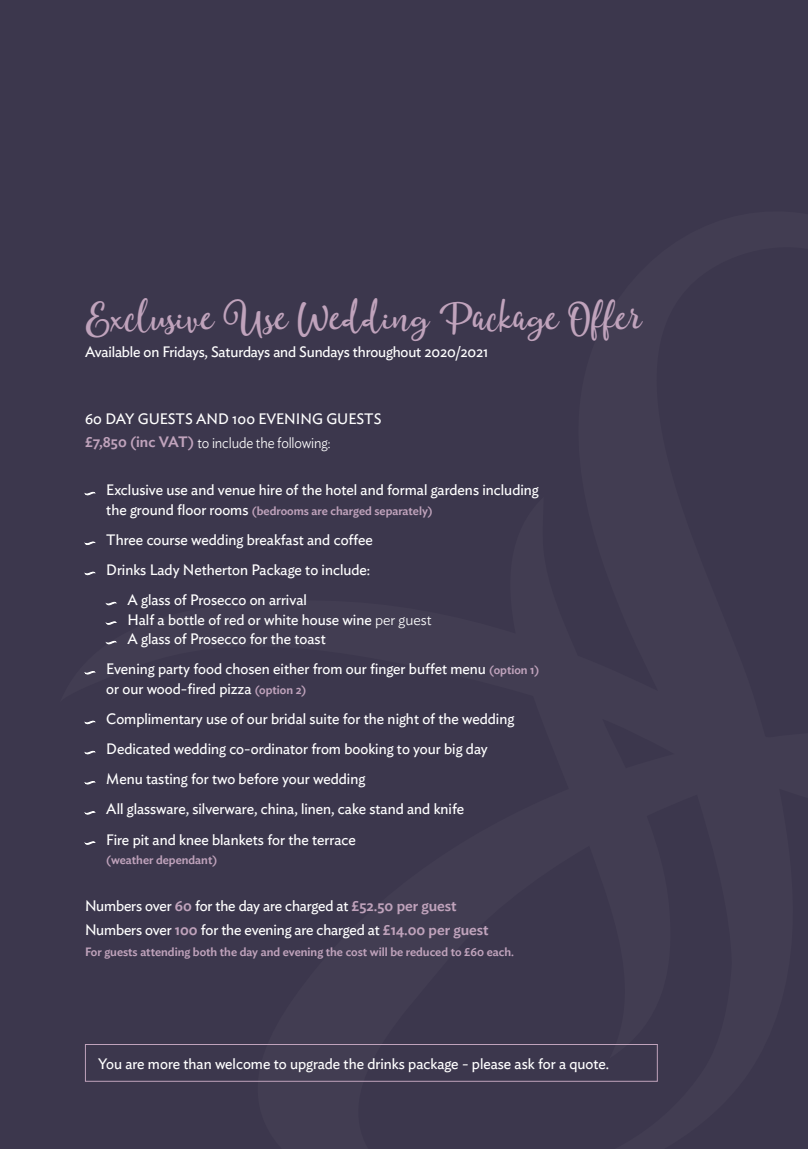
<style>
.page{position:relative;width:808px;height:1149px;background:#fff}
.page>*{position:absolute;margin:0;border:0;box-sizing:border-box;transform-origin:0 0}
.t1{font:45px "Moments";color:#c0a3bc}
.t2{font:500 15px/30.2px "Ideal Sans";color:#fff}
.t3{font:600 12px "Ideal Sans";color:#c0a3bc}
.s1{font-weight:600;color:#c0a3bc}
.s2{font-weight:400}
.s3{font-weight:500;font-size:15px;color:#fff}
.s4{font-weight:600;font-size:12px;color:#c0a3bc}
</style>
<div class="page">
<div style="left:0;top:0;width:808px;height:1148px;background:#3c374d"></div>
<svg style="left:85px;top:491px;width:10px;height:4px"></svg>
<svg style="left:85px;top:541px;width:10px;height:3px"></svg>
<svg style="left:85px;top:571px;width:10px;height:3px"></svg>
<svg style="left:106px;top:601px;width:11px;height:4px"></svg>
<svg style="left:106px;top:621px;width:11px;height:3px"></svg>
<svg style="left:106px;top:640px;width:11px;height:4px"></svg>
<svg style="left:85px;top:671px;width:10px;height:3px"></svg>
<svg style="left:85px;top:720px;width:10px;height:3px"></svg>
<svg style="left:85px;top:750px;width:10px;height:3px"></svg>
<svg style="left:85px;top:781px;width:10px;height:3px"></svg>
<svg style="left:85px;top:811px;width:10px;height:3px"></svg>
<svg style="left:85px;top:841px;width:10px;height:3px"></svg>
<div style="left:85px;top:1043px;width:573px;height:38px;border:1px solid #c0a3bc"></div>
<h1 class="t1" style="left:85px;top:289px;width:558px">Exclusive Use Wedding Package Offer</h1>
<p class="t2" style="left:85px;top:336px;width:405px">Available on Fridays, Saturdays and Sundays throughout 2020/2021</p>
<p class="t2" style="left:85px;top:405px;width:298px;line-height:23.7px">60 DAY GUESTS AND 100 EVENING GUESTS <span class="s1">£7,850 (inc VAT)</span> <span class="s2">to include the following:</span></p>
<p class="t2" style="left:106px;top:473px;width:434px">Exclusive use and venue hire of the hotel and formal gardens including</p>
<p class="t3" style="left:106px;top:501px;width:328px"><span class="s3">the ground floor rooms</span> (bedrooms are charged separately)</p>
<p class="t2" style="left:106px;top:523px;width:268px">Three course wedding breakfast and coffee</p>
<p class="t2" style="left:106px;top:553px;width:265px">Drinks Lady Netherton Package to include:</p>
<p class="t2" style="left:128px;top:583px;width:181px">A glass of Prosecco on arrival</p>
<p class="t2" style="left:128px;top:608px;width:306px;line-height:19.5px">Half a bottle of red or white house wine <span class="s2">per guest<br></span>A glass of Prosecco for the toast</p>
<p class="t2" style="left:106px;top:658px;width:435px;line-height:19.5px">Evening party food chosen either from our finger buffet menu <span class="s4">(option 1) </span>or our wood-fired pizza <span class="s4">(option 2)</span></p>
<p class="t2" style="left:106px;top:702px;width:409px">Complimentary use of our bridal suite for the night of the wedding Dedicated wedding co-ordinator from booking to your big day Menu tasting for two before your wedding<br>All glassware, silverware, china, linen, cake stand and knife<br>Fire pit and knee blankets for the terrace</p>
<p class="t3" style="left:106px;top:850px;width:112px">(weather dependant)</p>
<p class="t2" style="left:85px;top:892px;width:405px;line-height:23.7px">Numbers over <span class="s1">60</span> for the day are charged at <span class="s1">£52.50 per guest<br></span>Numbers over <span class="s1">100</span> for the evening are charged at <span class="s1">£14.00 per guest</span></p>
<p class="t3" style="left:85px;top:941px;width:431px">For guests attending both the day and evening the cost will be reduced to £60 each.</p>
<p class="t2" style="left:98px;top:1047px;width:512px">You are more than welcome to upgrade the drinks package - please ask for a quote.</p>
</div>
